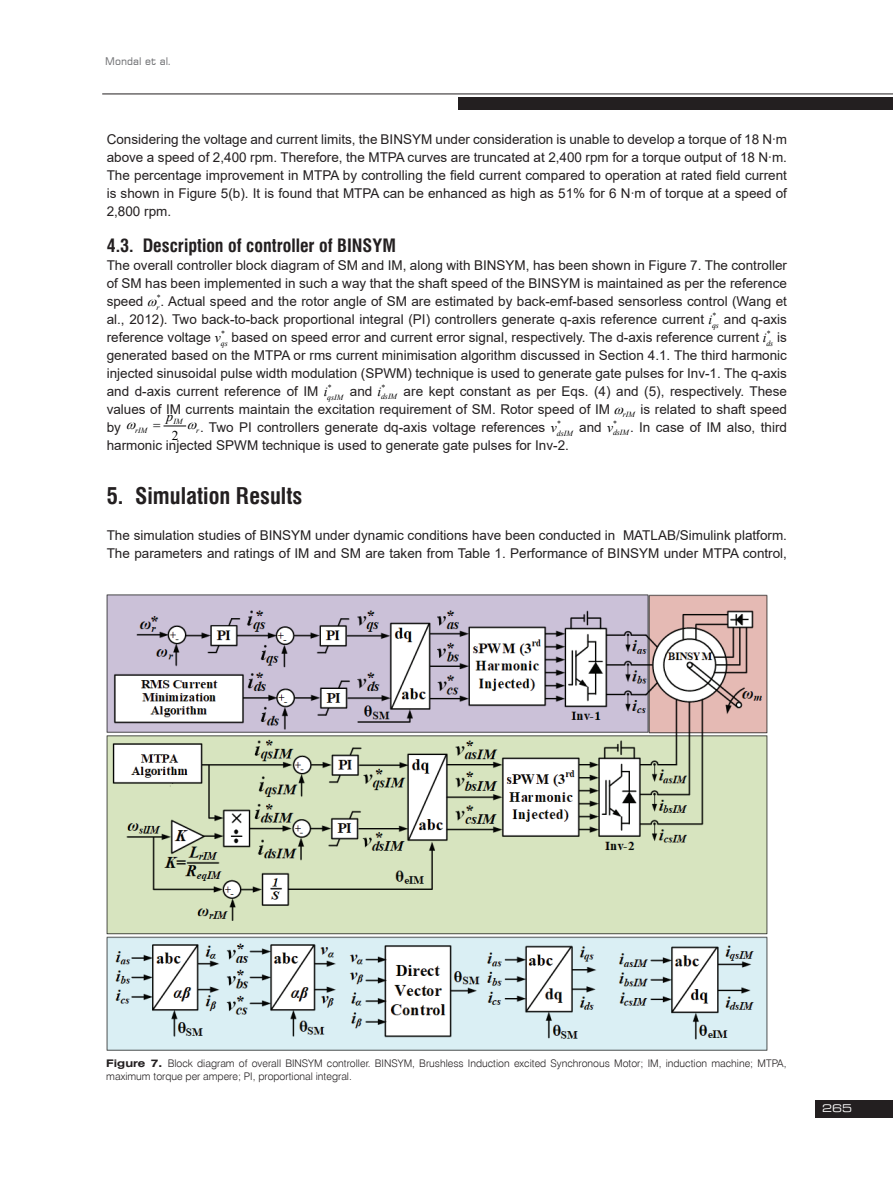
<style>
.page{position:relative;width:893px;height:1178px;background:#fff}
.page>*{position:absolute;margin:0;border:0;box-sizing:border-box;transform-origin:0 0}
._1__Sub-title{font:700 22.5px "Swis 721 Cn EU";color:#231f20}
._1_1__Sub-title{font:700 18px "Swis 721 Cn EU";color:#231f20}
.TEKST{font:13.5px/18px "Arial";color:#231f20}
.TEKST_2{font:13.5px/18px "Arial";color:#231f20;text-align:justify}
.t1{font:13.5px "Times New Roman";color:#000}
.t2{font:italic 13.5px "Times New Roman";color:#000}
.Fig__1__text{font:10.5px/12.6px "Swis 721 Lt EU";color:#231f20}
.t3{font:10.5px "Square 721 EU";color:#6c6d70}
.t4{font:10.5px "Square 721 Ex EU";color:#fff}
.t5{font:italic 7.8px/9.4px "Times New Roman";letter-spacing:-.005em;color:#000}
.t6{font:7.8px/9.4px "Times New Roman";color:#000}
.s1{font-style:italic}
.s2{font-style:normal}
.s3{font-family:"Times New Roman";font-style:italic;color:#000}
.s4{font-family:"Swis 721 Ex EU";font-weight:700}
</style>
<div class="page">
<div style="left:815px;top:1100px;width:78px;height:17px;background:#231f20"></div>
<hr style="left:102px;top:94px;width:791px;height:1px;background:#231f20">
<div style="left:458px;top:97px;width:435px;height:12px;background:#231f20"></div>
<img style="left:106px;top:595px;width:662px;height:455px">
<svg style="left:163px;top:425px;width:24px;height:2px"></svg>
<p class="t3" style="left:105px;top:54px;width:68px">Mondal et al.</p>
<p class="TEKST_2" style="left:107px;top:130px;width:682px">Considering the voltage and current limits, the BINSYM under consideration is unable to develop a torque of 18 N∙m above a speed of 2,400 rpm. Therefore, the MTPA curves are truncated at 2,400 rpm for a torque output of 18 N∙m.<br>The percentage improvement in MTPA by controlling the field current compared to operation at rated field current is shown in Figure 5(b). It is found that MTPA can be enhanced as high as 51% for 6 N∙m of torque at a speed of 2,800 rpm.</p>
<p class="_1_1__Sub-title" style="left:107px;top:235px;width:291px">4.3. Description of controller of BINSYM</p>
<p class="TEKST" style="left:107px;top:256px;width:682px;text-align:justify">The overall controller block diagram of SM and IM, along with BINSYM, has been shown in Figure 7. The controller of SM has been implemented in such a way that the shaft speed of the BINSYM is maintained as per the reference speed</p>
<p class="t6" style="left:156px;top:292px;width:6px">* <span class="s1">r</span></p>
<p class="TEKST" style="left:107px;top:292px;width:682px;text-indent:54px">. Actual speed and the rotor angle of SM are estimated by back-emf-based sensorless control (Wang et al., 2012). Two back-to-back proportional integral (PI) controllers generate q-axis reference current</p>
<p class="t5" style="left:708px;top:310px;width:12px;text-align:center"><span class="s2">*<br></span>q s<sup>i</sup></p>
<p class="TEKST" style="left:724px;top:310px;width:65px">and q-axis</p>
<p class="TEKST" style="left:107px;top:328px;width:116px">reference voltage <span class="s3">v</span></p>
<p class="t5" style="left:221px;top:328px;width:8px"><span class="s2">* </span>qs</p>
<p class="TEKST" style="left:232px;top:328px;width:529px">based on speed error and current error signal, respectively. The d-axis reference current</p>
<p class="t5" style="left:763px;top:328px;width:12px;text-align:center"><span class="s2">*<br></span>d s<sup>i</sup></p>
<p class="TEKST" style="left:107px;top:328px;width:682px;text-align:justify;text-indent:671px">is generated based on the MTPA or rms current minimisation algorithm discussed in Section 4.1. The third harmonic injected sinusoidal pulse width modulation (SPWM) technique is used to generate gate pulses for Inv-1. The q-axis and d-axis current reference of IM <span class="s3">i</span></p>
<p class="t5" style="left:327px;top:382px;width:17px"><span class="s2">* </span>qsIM</p>
<p class="TEKST" style="left:350px;top:382px;width:33px">and <span class="s3">i</span></p>
<p class="t5" style="left:381px;top:382px;width:17px"><span class="s2">* </span>dsIM</p>
<p class="TEKST" style="left:107px;top:382px;width:682px;text-indent:297px">are kept constant as per Eqs. (4) and (5), respectively. These values of IM currents maintain the excitation requirement of SM. Rotor speed of IM</p>
<p class="t5" style="left:623px;top:410px;width:14px">rIM</p>
<p class="TEKST" style="left:640px;top:400px;width:148px">is related to shaft speed</p>
<p class="t2" style="left:167px;top:407px;width:8px">p</p>
<p class="t5" style="left:173px;top:417px;width:11px">IM</p>
<p class="TEKST" style="left:200px;top:418px;width:358px">. Two PI controllers generate dq-axis voltage references <span class="s3">v</span></p>
<p class="t5" style="left:557px;top:418px;width:17px"><span class="s2">* </span>dsIM</p>
<p class="TEKST" style="left:579px;top:418px;width:35px">and <span class="s3">v</span></p>
<p class="t5" style="left:613px;top:418px;width:17px"><span class="s2">* </span>dsIM</p>
<p class="TEKST" style="left:630px;top:418px;width:158px">. In case of IM also, third</p>
<p class="TEKST" style="left:107px;top:436px;width:464px">harmonic injected SPWM technique is used to generate gate pulses for Inv-2.</p>
<p class="_1__Sub-title" style="left:107px;top:482px;width:197px">5. Simulation Results</p>
<p class="TEKST" style="left:107px;top:526px;width:682px">The simulation studies of BINSYM under dynamic conditions have been conducted in MATLAB/Simulink platform.<br>The parameters and ratings of IM and SM are taken from Table 1. Performance of BINSYM under MTPA control,</p>
<p class="TEKST" style="left:107px;top:418px;width:16px">by</p>
<p class="t5" style="left:135px;top:425px;width:14px">rIM</p>
<p class="t5" style="left:196px;top:425px;width:5px">r</p>
<p class="t1" style="left:172px;top:426px;width:8px">2</p>
<p class="Fig__1__text" style="left:106px;top:1057px;width:682px"><span class="s4">Figure 7.</span> Block diagram of overall BINSYM controller. BINSYM, Brushless Induction excited Synchronous Motor; IM, induction machine; MTPA, maximum torque per ampere; PI, proportional integral.</p>
<p class="t4" style="left:822px;top:1102px;width:31px">265</p>
</div>
